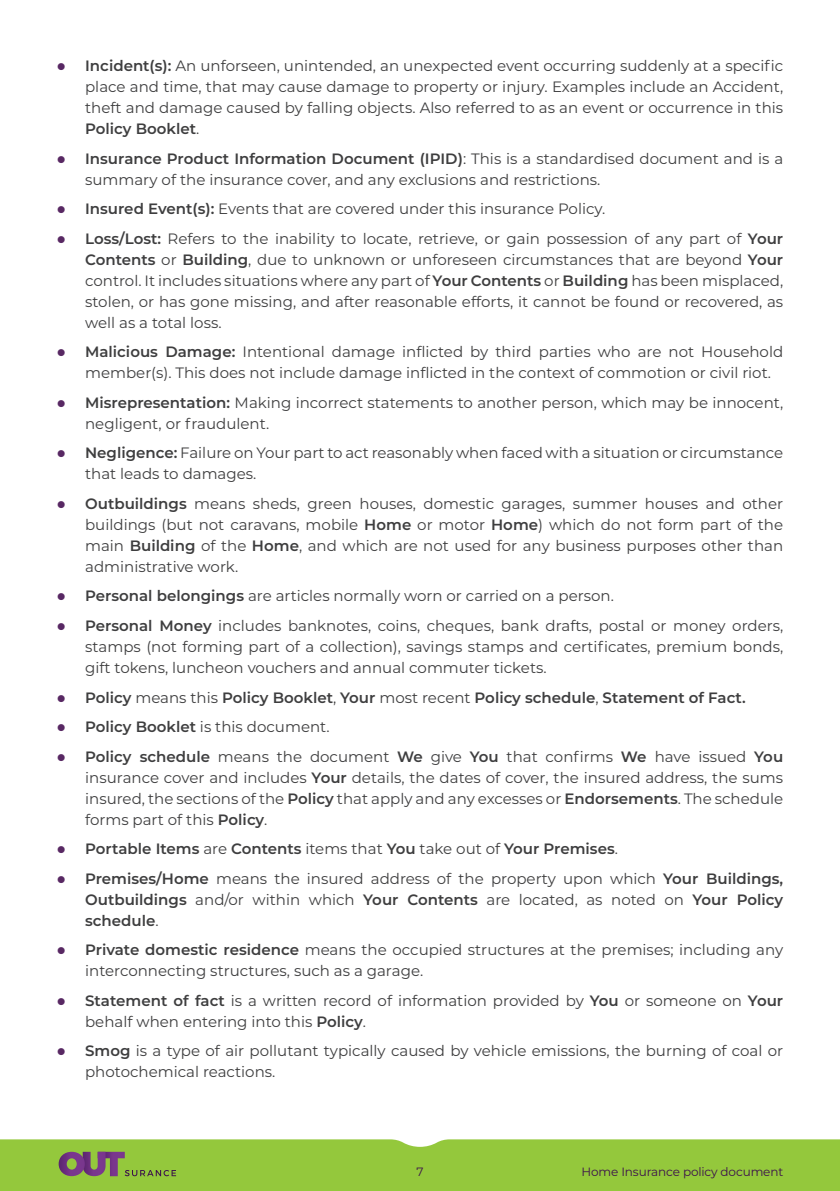
<style>
.page{position:relative;width:840px;height:1191px;background:#fff}
.page>*{position:absolute;margin:0;border:0;box-sizing:border-box;transform-origin:0 0}
.t1{font:15px/21px "Montserrat";color:#3e3e3f}
.t2{font:600 15px "Montserrat";color:#3e3e3f}
.t3{font:12px "Montserrat";letter-spacing:-.01em;color:#3c114b}
.s1{font-weight:600}
.s2{font-weight:400}
</style>
<div class="page">
<div style="left:0;top:1139px;width:839px;height:52px;background:#94c83c"></div>
<svg style="left:59px;top:1151px;width:117px;height:25px"></svg>
<p class="t1" style="left:85px;top:55px;width:699px;text-align:justify"><span class="s1">Incident(s):</span> An unforseen, unintended, an unexpected event occurring suddenly at a specific place and time, that may cause damage to property or injury. Examples include an Accident, theft and damage caused by falling objects. Also referred to as an event or occurrence in this <span class="s1">Policy Booklet</span>.</p>
<p class="t1" style="left:85px;top:147px;width:699px"><span class="s1">Insurance Product Information Document (IPID)</span>: This is a standardised document and is a summary of the insurance cover, and any exclusions and restrictions.</p>
<p class="t1" style="left:85px;top:198px;width:521px"><span class="s1">Insured Event(s):</span> Events that are covered under this insurance Policy.</p>
<p class="t1" style="left:85px;top:227px;width:699px;text-align:justify"><span class="s1">Loss/Lost:</span> Refers to the inability to locate, retrieve, or gain possession of any part of <span class="s1">Your Contents</span> or <span class="s1">Building</span>, due to unknown or unforeseen circumstances that are beyond <span class="s1">Your </span>control. It includes situations where any part of <span class="s1">Your Contents</span> or <span class="s1">Building</span> has been misplaced, stolen, or has gone missing, and after reasonable efforts, it cannot be found or recovered, as well as a total loss.</p>
<p class="t1" style="left:85px;top:341px;width:699px"><span class="s1">Malicious Damage:</span> Intentional damage inflicted by third parties who are not Household member(s). This does not include damage inflicted in the context of commotion or civil riot.</p>
<p class="t1" style="left:85px;top:391px;width:699px"><span class="s1">Misrepresentation:</span> Making incorrect statements to another person, which may be innocent, negligent, or fraudulent.</p>
<p class="t1" style="left:85px;top:442px;width:699px"><span class="s1">Negligence:</span> Failure on Your part to act reasonably when faced with a situation or circumstance that leads to damages.</p>
<p class="t1" style="left:85px;top:492px;width:699px;text-align:justify"><span class="s1">Outbuildings</span> means sheds, green houses, domestic garages, summer houses and other buildings (but not caravans, mobile <span class="s1">Home</span> or motor <span class="s1">Home</span>) which do not form part of the main <span class="s1">Building</span> of the <span class="s1">Home</span>, and which are not used for any business purposes other than administrative work.</p>
<p class="t1" style="left:85px;top:585px;width:530px"><span class="s1">Personal belongings</span> are articles normally worn or carried on a person.</p>
<p class="t1" style="left:85px;top:614px;width:699px;text-align:justify"><span class="s1">Personal Money</span> includes banknotes, coins, cheques, bank drafts, postal or money orders, stamps (not forming part of a collection), savings stamps and certificates, premium bonds, gift tokens, luncheon vouchers and annual commuter tickets.</p>
<p class="t2" style="left:85px;top:686px;width:661px">Policy <span class="s2">means this</span> Policy Booklet<span class="s2">,</span> Your <span class="s2">most recent</span> Policy schedule<span class="s2">,</span> Statement of Fact.</p>
<p class="t1" style="left:85px;top:715px;width:246px"><span class="s1">Policy Booklet</span> is this document.</p>
<p class="t1" style="left:85px;top:745px;width:699px;text-align:justify"><span class="s1">Policy schedule</span> means the document <span class="s1">We</span> give <span class="s1">You</span> that confirms <span class="s1">We</span> have issued <span class="s1">You </span>insurance cover and includes <span class="s1">Your</span> details, the dates of cover, the insured address, the sums insured, the sections of the <span class="s1">Policy</span> that apply and any excesses or <span class="s1">Endorsements</span>. The schedule forms part of this <span class="s1">Policy</span>.</p>
<p class="t2" style="left:85px;top:838px;width:534px">Portable Items <span class="s2">are</span> Contents <span class="s2">items that</span> You <span class="s2">take out of</span> Your Premises<span class="s2">.</span></p>
<p class="t1" style="left:85px;top:867px;width:699px;text-align:justify"><span class="s1">Premises/Home</span> means the insured address of the property upon which <span class="s1">Your Buildings, Outbuildings</span> and/or within which <span class="s1">Your Contents</span> are located, as noted on <span class="s1">Your Policy schedule</span>.</p>
<p class="t1" style="left:85px;top:938px;width:699px"><span class="s1">Private domestic residence</span> means the occupied structures at the premises; including any interconnecting structures, such as a garage.</p>
<p class="t1" style="left:85px;top:989px;width:699px"><span class="s1">Statement of fact</span> is a written record of information provided by <span class="s1">You</span> or someone on <span class="s1">Your </span>behalf when entering into this <span class="s1">Policy</span>.</p>
<p class="t1" style="left:85px;top:1039px;width:699px"><span class="s1">Smog</span> is a type of air pollutant typically caused by vehicle emissions, the burning of coal or photochemical reactions.</p>
<p class="t3" style="left:416px;top:1163px;width:9px">7</p>
<p class="t3" style="left:581px;top:1163px;width:203px">Home Insurance policy document</p>
</div>
